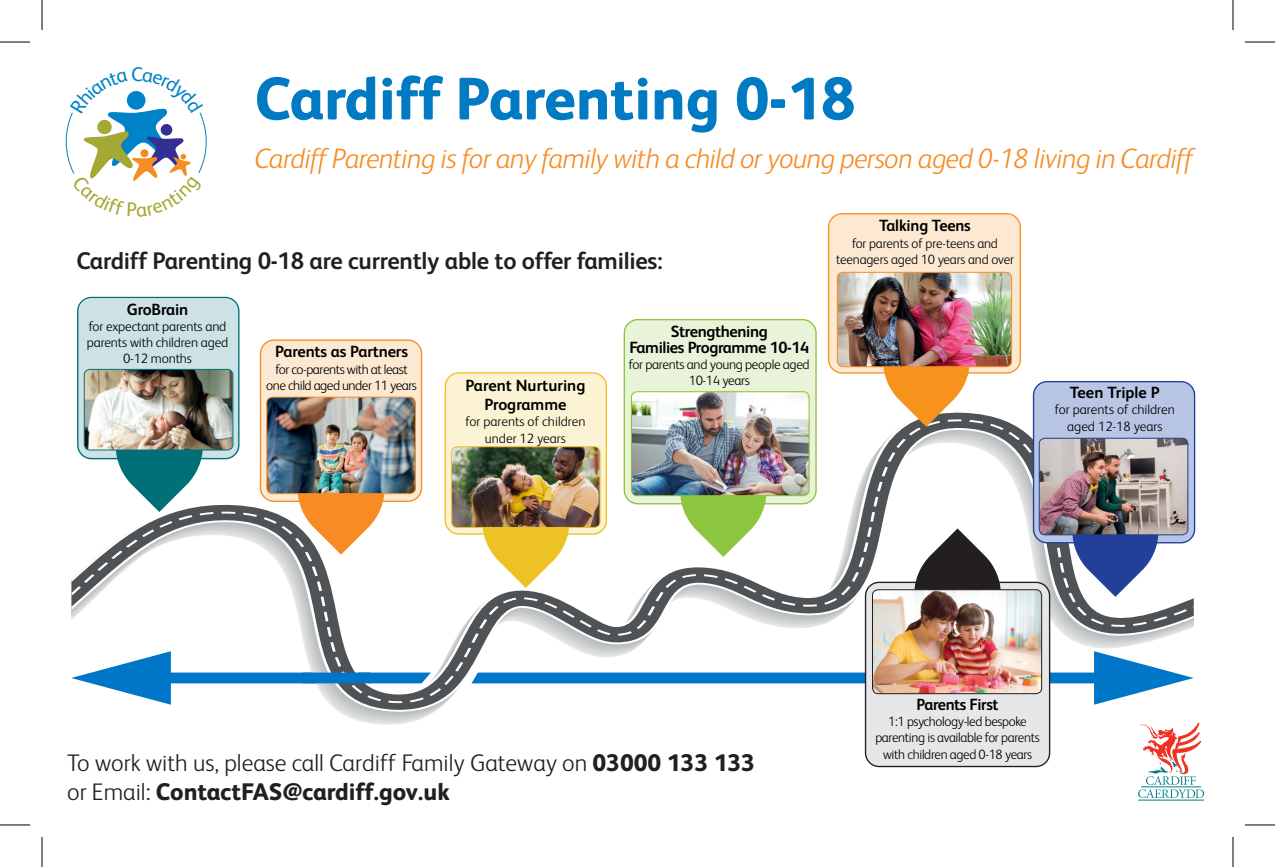
<style>
.page{position:relative;width:1275px;height:867px;background:#fff}
.page>*{position:absolute;margin:0;border:0;box-sizing:border-box;transform-origin:0 0}
.t1{font:800 60px "FS Albert";color:#007ac2}
.t2{font:italic 300 28px "FS Albert";letter-spacing:-.025em;color:#f68c23}
.t3{font:300 24px "FS Albert";color:#231f20}
.t4{font:700 24px "FS Albert";letter-spacing:-.01em;color:#231f20}
.t5{font:800 24px "FS Albert";color:#231f20}
.t6{font:700 16.2px/16.2px "FS Albert";letter-spacing:-.025em;color:#000001;text-align:center}
.t7{font:700 16.2px/19.4px "FS Albert";color:#000001;text-align:center}
.t8{font:300 13.6px/16.2px "FS Albert";letter-spacing:-.025em;color:#000001;text-align:center}
.t9{font:300 13.6px/16.2px "FS Albert";color:#000001;text-align:center}
.s1{font-weight:800}
.s2{font-weight:300}
</style>
<div class="page">
<div style="left:828px;top:214px;width:192px;height:159px;background:#fde9d2;border-radius:14px"></div>
<div style="left:624px;top:319px;width:192px;height:184px;background:#e8f3d9;border-radius:14px"></div>
<div style="left:445px;top:372px;width:161px;height:161px;background:#fbf3d4;border-radius:14px"></div>
<div style="left:261px;top:340px;width:160px;height:161px;background:#fde9d2;border-radius:14px"></div>
<svg style="left:72px;top:419px;width:1121px;height:284px"></svg>
<div style="left:303px;top:672px;width:68px;height:11px;background:#0076c8"></div>
<div style="left:260px;top:339px;width:162px;height:163px;border:1px solid #f68c23;border-radius:14px"></div>
<div style="left:444px;top:372px;width:163px;height:162px;border:1px solid #edc224;border-radius:14px"></div>
<div style="left:623px;top:319px;width:193px;height:185px;border:1px solid #8bc63e;border-radius:14px"></div>
<div style="left:828px;top:213px;width:193px;height:160px;border:1px solid #f7931d;border-radius:14px"></div>
<svg style="left:298px;top:494px;width:86px;height:60px"></svg>
<svg style="left:482px;top:528px;width:87px;height:60px"></svg>
<svg style="left:680px;top:496px;width:86px;height:61px"></svg>
<svg style="left:883px;top:367px;width:86px;height:60px"></svg>
<div style="left:78px;top:298px;width:161px;height:161px;background:#cde2e4;border-radius:14px"></div>
<div style="left:77px;top:297px;width:162px;height:162px;border:1px solid #007078;border-radius:14px"></div>
<div style="left:1033px;top:381px;width:161px;height:161px;background:#b8c5e4;border-radius:14px"></div>
<div style="left:1033px;top:381px;width:162px;height:162px;border:1px solid #223f99;border-radius:14px"></div>
<svg style="left:116px;top:450px;width:87px;height:62px"></svg>
<svg style="left:1072px;top:535px;width:86px;height:61px"></svg>
<div style="left:865px;top:582px;width:184px;height:184px;background:#e6e7e9;border-radius:14px"></div>
<div style="left:865px;top:581px;width:185px;height:186px;border:1px solid #231f20;border-radius:14px"></div>
<svg style="left:914px;top:528px;width:86px;height:61px"></svg>
<svg style="left:415px;top:651px;width:64px;height:47px"></svg>
<hr style="left:1138px;top:799px;width:66px;height:1px;background:#008085">
<svg style="left:1138px;top:722px;width:66px;height:75px"></svg>
<img style="left:84px;top:369px;width:148px;height:81px">
<div style="left:84px;top:369px;width:149px;height:81px;border:1px solid #007078;border-radius:6px"></div>
<img style="left:267px;top:398px;width:148px;height:95px">
<div style="left:266px;top:396px;width:150px;height:98px;border:1px solid #f68c23;border-radius:6px"></div>
<img style="left:451px;top:446px;width:149px;height:81px">
<div style="left:451px;top:446px;width:149px;height:82px;border:1px solid #eec225;border-radius:6px"></div>
<img style="left:631px;top:391px;width:178px;height:104px">
<div style="left:631px;top:391px;width:178px;height:105px;border:1px solid #94c11f;border-radius:6px"></div>
<img style="left:837px;top:272px;width:174px;height:94px">
<div style="left:837px;top:272px;width:175px;height:95px;border:1px solid #f68c23;border-radius:6px"></div>
<img style="left:1040px;top:439px;width:147px;height:95px">
<div style="left:1038px;top:437px;width:150px;height:98px;border:1px solid #253f8e;border-radius:6px"></div>
<img style="left:873px;top:590px;width:168px;height:103px">
<div style="left:872px;top:589px;width:170px;height:105px;border:1px solid #231f20;border-radius:6px"></div>
<hr style="left:0;top:42px;width:30px;height:1px;background:#000">
<hr style="left:1245px;top:42px;width:30px;height:1px;background:#000">
<hr style="left:0;top:824px;width:30px;height:1px;background:#000">
<hr style="left:1245px;top:824px;width:30px;height:1px;background:#000">
<hr style="left:42px;top:0;width:1px;height:30px;background:#000">
<hr style="left:42px;top:836px;width:1px;height:30px;background:#000">
<hr style="left:1232px;top:0;width:1px;height:30px;background:#000">
<hr style="left:1232px;top:836px;width:1px;height:30px;background:#000">
<svg style="left:65px;top:91px;width:142px;height:90px"></svg>
<p class="t1" style="left:255px;top:55px;width:602px">Cardiff Parenting 0-18</p>
<p class="t2" style="left:255px;top:139px;width:940px">Cardiff Parenting is for any family with a child or young person aged 0-18 living in Cardiff</p>
<p class="t4" style="left:76px;top:244px;width:588px">Cardiff Parenting 0-18 are currently able to offer families:</p>
<p class="t6" style="left:127px;top:300px;width:63px">GroBrain</p>
<p class="t8" style="left:87px;top:317px;width:143px">for expectant parents and parents with children aged<br>0-12 months</p>
<p class="t6" style="left:275px;top:343px;width:134px">Parents as Partners</p>
<p class="t8" style="left:266px;top:360px;width:152px">for co-parents with at least one child aged under 11 years</p>
<p class="t7" style="left:465px;top:374px;width:121px">Parent Nurturing<br>Programme</p>
<p class="t9" style="left:465px;top:413px;width:121px">for parents of children under 12 years</p>
<p class="t6" style="left:629px;top:322px;width:181px">Strengthening<br>Families Programme 10-14</p>
<p class="t8" style="left:629px;top:356px;width:182px">for parents and young people aged<br>10-14 years</p>
<p class="t6" style="left:879px;top:217px;width:93px">Talking Teens</p>
<p class="t8" style="left:836px;top:234px;width:179px">for parents of pre-teens and teenagers aged 10 years and over</p>
<p class="t7" style="left:1070px;top:382px;width:92px">Teen Triple P</p>
<p class="t9" style="left:1055px;top:401px;width:121px">for parents of children aged 12-18 years</p>
<p class="t3" style="left:67px;top:747px;width:689px">To work with us, please call Cardiff Family Gateway on <span class="s1">03000 133 133</span></p>
<p class="t5" style="left:67px;top:774px;width:384px"><span class="s2">or Email:</span> ContactFAS@cardiff.gov.uk</p>
<p class="t6" style="left:916px;top:695px;width:84px">Parents First</p>
<p class="t8" style="left:875px;top:712px;width:166px">1:1 psychology-led bespoke parenting is available for parents with children aged 0-18 years</p>
</div>
